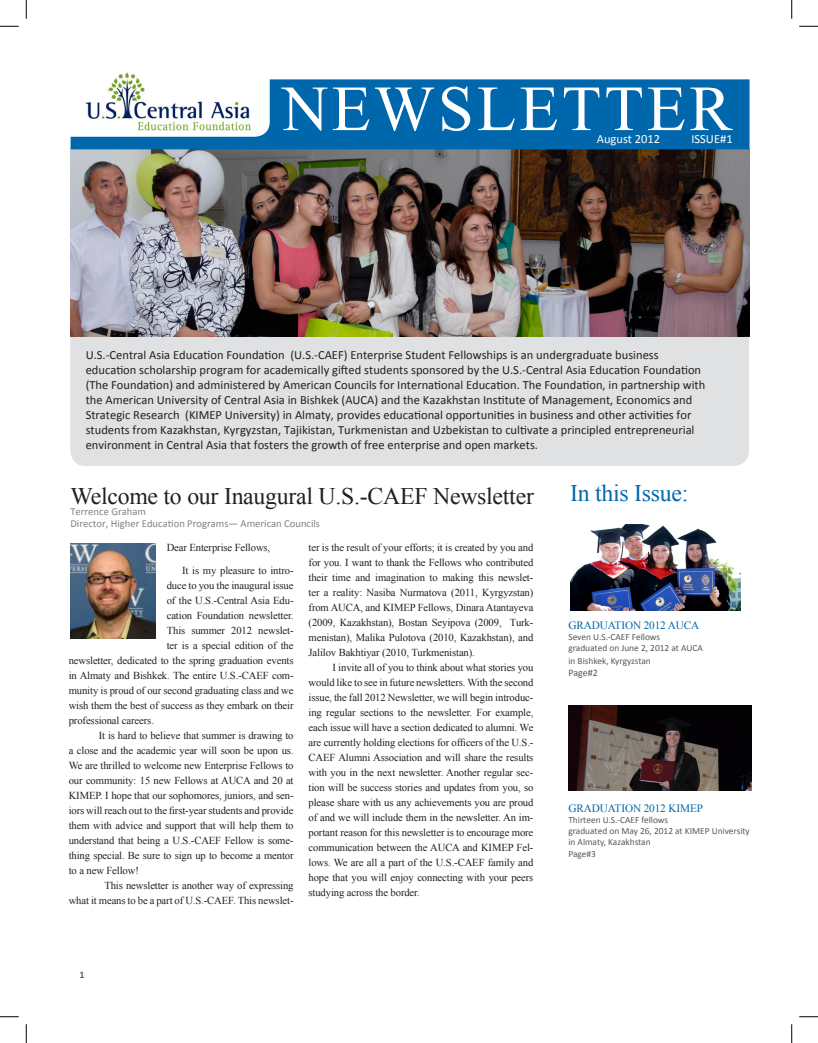
<style>
.page{position:relative;width:818px;height:1043px;background:#fff}
.page>*{position:absolute;margin:0;border:0;box-sizing:border-box;transform-origin:0 0}
.t1{font:23.75px "Times New Roman";letter-spacing:-.01em;color:#231f20}
.t2{font:23.75px "Times New Roman";letter-spacing:-.01em;color:#0067ad}
.TEXT{font:12.5px "Calibri";color:#231f20}
.t3{font:12.5px "Calibri";color:#fff}
.t4{font:11.25px "Times New Roman";letter-spacing:-.01em;color:#0067ad}
.TEXTMAIN{font:10.62px/15px "Times New Roman";letter-spacing:-.01em;color:#231f20;text-align:justify}
.TEXT-2{font:10.62px "Calibri";color:#808285}
.TEXT-3{font:10px "Calibri";color:#57585a}
.t5{font:10px "Calibri";color:#231f20}
.TEXT-4{font:9.38px/11.2px "Calibri";color:#57585a}
</style>
<div class="page">
<div style="left:70px;top:313px;width:679px;height:153px;background:#e0e1e3;border-radius:15px"></div>
<img style="left:71px;top:149px;width:678px;height:188px">
<img style="left:570px;top:524px;width:170px;height:86px">
<svg style="left:71px;top:79px;width:678px;height:70px;background:#247cb8"></svg>
<img style="left:568px;top:706px;width:183px;height:84px">
<img style="left:70px;top:544px;width:86px;height:95px">
<img style="left:83px;top:72px;width:172px;height:59px">
<svg style="left:281px;top:87px;width:451px;height:44px"></svg>
<svg style="left:0;top:25px;width:19px;height:2px"></svg>
<svg style="left:799px;top:25px;width:19px;height:2px"></svg>
<svg style="left:0;top:1016px;width:19px;height:1px"></svg>
<svg style="left:799px;top:1016px;width:19px;height:1px"></svg>
<svg style="left:25px;top:0;width:2px;height:19px"></svg>
<svg style="left:25px;top:1024px;width:2px;height:18px"></svg>
<svg style="left:791px;top:0;width:1px;height:19px"></svg>
<svg style="left:791px;top:1024px;width:1px;height:18px"></svg>
<p class="t3" style="left:596px;top:130px;width:65px">August 2012</p>
<p class="t3" style="left:691px;top:130px;width:43px">ISSUE#1</p>
<p class="TEXT" style="left:86px;top:347px;width:574px">U.S.-Central Asia Education Foundation (U.S.-CAEF) Enterprise Student Fellowships is an undergraduate business</p>
<p class="TEXT" style="left:86px;top:362px;width:617px">education scholarship program for academically gifted students sponsored by the U.S.-Central Asia Education Foundation</p>
<p class="TEXT" style="left:86px;top:377px;width:621px">(The Foundation) and administered by American Councils for International Education. The Foundation, in partnership with</p>
<p class="TEXT" style="left:86px;top:392px;width:608px">the American University of Central Asia in Bishkek (AUCA) and the Kazakhstan Institute of Management, Economics and</p>
<p class="TEXT" style="left:86px;top:407px;width:607px">Strategic Research (KIMEP University) in Almaty, provides educational opportunities in business and other activities for</p>
<p class="TEXT" style="left:86px;top:422px;width:610px">students from Kazakhstan, Kyrgyzstan, Tajikistan, Turkmenistan and Uzbekistan to cultivate a principled entrepreneurial</p>
<p class="TEXT" style="left:86px;top:437px;width:454px">environment in Central Asia that fosters the growth of free enterprise and open markets.</p>
<p class="t2" style="left:570px;top:477px;width:120px">In this Issue:</p>
<p class="t1" style="left:70px;top:479px;width:465px">Welcome to our Inaugural U.S.-CAEF Newsletter</p>
<p class="TEXT-2" style="left:70px;top:505px;width:77px">Terrence Graham</p>
<p class="TEXT-2" style="left:70px;top:517px;width:251px">Director, Higher Education Programs— American Councils</p>
<p class="TEXTMAIN" style="left:167px;top:540px;width:105px">Dear Enterprise Fellows,</p>
<p class="TEXTMAIN" style="left:182px;top:562px;width:113px">It is my pleasure to intro-</p>
<p class="TEXTMAIN" style="left:167px;top:577px;width:128px">duce to you the inaugural issue</p>
<p class="TEXTMAIN" style="left:167px;top:592px;width:128px">of the U.S.-Central Asia Edu-</p>
<p class="TEXTMAIN" style="left:167px;top:607px;width:128px">cation Foundation newsletter.</p>
<p class="TEXTMAIN" style="left:167px;top:622px;width:128px">This summer 2012 newslet-</p>
<p class="TEXTMAIN" style="left:167px;top:637px;width:128px">ter is a special edition of the</p>
<p class="TEXTMAIN" style="left:69px;top:652px;width:226px">newsletter, dedicated to the spring graduation events</p>
<p class="TEXTMAIN" style="left:69px;top:667px;width:226px">in Almaty and Bishkek. The entire U.S.-CAEF com-</p>
<p class="TEXTMAIN" style="left:69px;top:682px;width:226px">munity is proud of our second graduating class and we</p>
<p class="TEXTMAIN" style="left:69px;top:697px;width:226px">wish them the best of success as they embark on their</p>
<p class="TEXTMAIN" style="left:69px;top:712px;width:87px">professional careers.</p>
<p class="TEXTMAIN" style="left:69px;top:727px;width:226px;text-indent:30px">It is hard to believe that summer is drawing to a close and the academic year will soon be upon us.<br>We are thrilled to welcome new Enterprise Fellows to our community: 15 new Fellows at AUCA and 20 at KIMEP. I hope that our sophomores, juniors, and sen&shy;iors will reach out to the first-year students and provide them with advice and support that will help them to understand that being a U.S.-CAEF Fellow is some&shy;thing special. Be sure to sign up to become a mentor to a new Fellow!</p>
<p class="TEXTMAIN" style="left:69px;top:877px;width:226px;text-align:right">This newsletter is another way of expressing<br>what it means to be a part of U.S.-CAEF. This newslet-</p>
<p class="TEXTMAIN" style="left:308px;top:540px;width:226px">ter is the result of your efforts; it is created by you and for you. I want to thank the Fellows who contributed their time and imagination to making this newslet&shy;ter a reality: Nasiba Nurmatova (2011, Kyrgyzstan) from AUCA, and KIMEP Fellows, Dinara Atantayeva (2009, Kazakhstan), Bostan Seyipova (2009, Turk&shy;menistan), Malika Pulotova (2010, Kazakhstan), and Jalilov Bakhtiyar (2010, Turkmenistan).</p>
<p class="TEXTMAIN" style="left:308px;top:660px;width:226px;text-indent:24px">I invite all of you to think about what stories you would like to see in future newsletters. With the second issue, the fall 2012 Newsletter, we will begin introduc&shy;ing regular sections to the newsletter. For example, each issue will have a section dedicated to alumni. We are currently holding elections for officers of the U.S.- CAEF Alumni Association and will share the results with you in the next newsletter. Another regular sec&shy;tion will be success stories and updates from you, so please share with us any achievements you are proud of and we will include them in the newsletter. An im&shy;portant reason for this newsletter is to encourage more communication between the AUCA and KIMEP Fel&shy;lows. We are all a part of the U.S.-CAEF family and hope that you will enjoy connecting with your peers studying across the border.</p>
<p class="t5" style="left:79px;top:968px;width:7px">1</p>
<p class="t4" style="left:568px;top:617px;width:132px">GRADUATION 2012 AUCA</p>
<p class="TEXT-4" style="left:568px;top:631px;width:93px">Seven U.S.-CAEF Fellows</p>
<p class="TEXT-4" style="left:568px;top:642px;width:136px">graduated on June 2, 2012 at AUCA</p>
<p class="TEXT-4" style="left:568px;top:655px;width:84px">in Bishkek, Kyrgyzstan</p>
<p class="TEXT-3" style="left:568px;top:666px;width:31px">Page#2</p>
<p class="t4" style="left:568px;top:800px;width:136px">GRADUATION 2012 KIMEP</p>
<p class="TEXT-4" style="left:568px;top:814px;width:101px">Thirteen U.S.-CAEF fellows</p>
<p class="TEXT-4" style="left:568px;top:825px;width:183px">graduated on May 26, 2012 at KIMEP University in Almaty, Kazakhstan</p>
<p class="TEXT-4" style="left:568px;top:848px;width:29px">Page#3</p>
</div>
